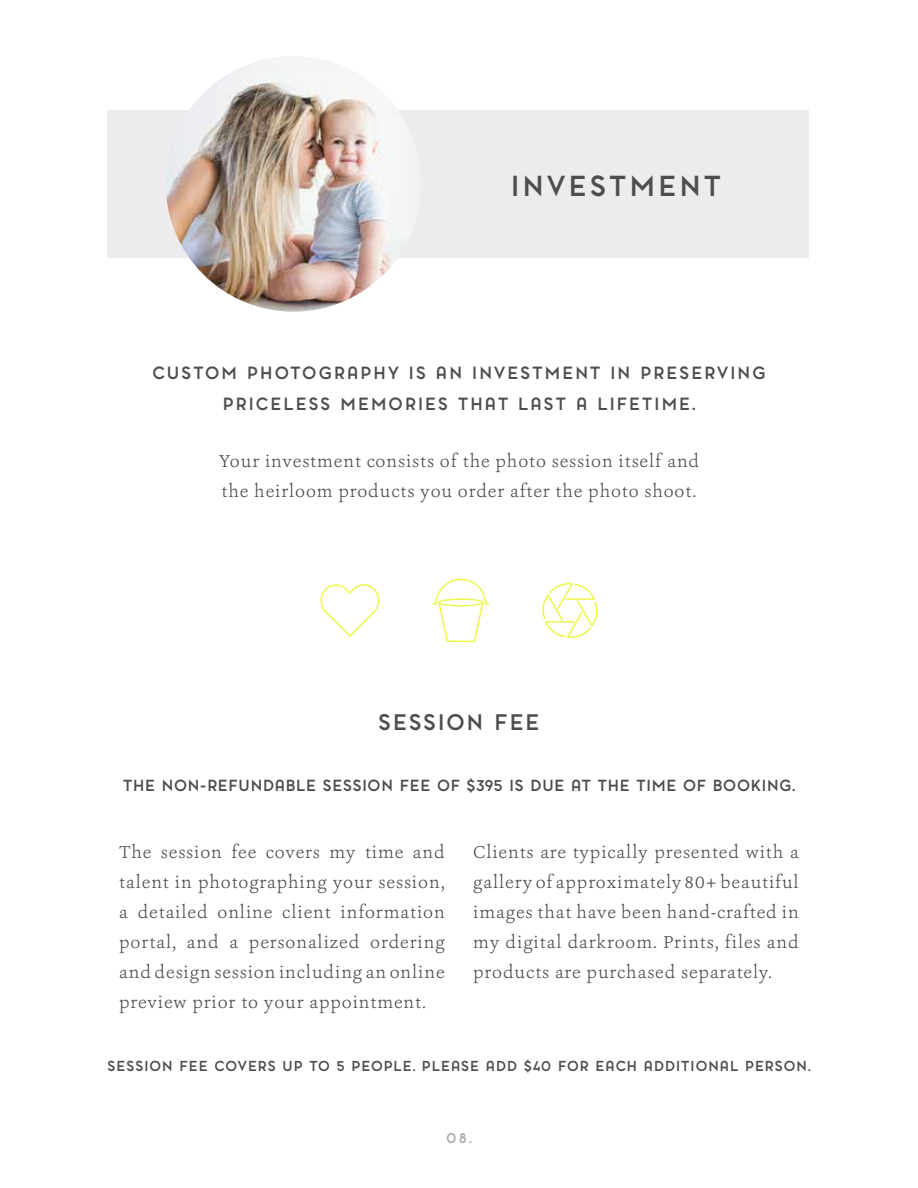
<style>
.page{position:relative;width:918px;height:1188px;background:#fff}
.page>*{position:absolute;margin:0;border:0;box-sizing:border-box;transform-origin:0 0}
.t1{font:700 27px "Pontiac";letter-spacing:.13em;color:#4d4d4d}
.t2{font:700 21px "Pontiac";letter-spacing:.1em;color:#4d4d4d}
.t3{font:300 18px/30px "Ashbury";letter-spacing:.05em;color:#4d4d4d;text-align:justify}
.t4{font:700 16.5px/31.5px "Pontiac";letter-spacing:.13em;color:#4d4d4d;text-align:center}
.t5{font:700 15px "Pontiac";letter-spacing:.05em;color:#4d4d4d}
.t6{font:700 13.5px "Pontiac";letter-spacing:.075em;color:#4d4d4d}
.t7{font:700 13.5px "Pontiac";color:#a9a9a9}
</style>
<div class="page">
<div style="left:107px;top:110px;width:702px;height:147px;background:#edebed"></div>
<img style="left:166px;top:56px;width:255px;height:256px;border-radius:128px">
<svg style="left:433px;top:579px;width:56px;height:63px"></svg>
<svg style="left:542px;top:583px;width:56px;height:55px"></svg>
<svg style="left:320px;top:584px;width:59px;height:53px"></svg>
<hr style="left:917px;top:0;width:1px;height:1188px;background:#686868">
<h1 class="t1" style="left:511px;top:167px;width:211px">INVESTMENT</h1>
<p class="t4" style="left:152px;top:356px;width:615px">CUSTOM PHOTOGRAPHY IS AN INVESTMENT IN PRESERVING<br>PRICELESS MEMORIES THAT LAST A LIFETIME.</p>
<p class="t3" style="left:219px;top:446px;width:482px">Your investment consists of the photo session itself and the heirloom products you order after the photo shoot.</p>
<p class="t2" style="left:379px;top:707px;width:162px">SESSION FEE</p>
<p class="t5" style="left:123px;top:775px;width:673px">THE NON-REFUNDABLE SESSION FEE OF $395 IS DUE AT THE TIME OF BOOKING.</p>
<p class="t3" style="left:119px;top:837px;width:327px">The session fee covers my time and talent in photographing your session, a detailed online client information portal, and a personalized ordering and design session including an online preview prior to your appointment.</p>
<p class="t3" style="left:473px;top:837px;width:327px">Clients are typically presented with a gallery of approximately 80+ beautiful images that have been hand-crafted in my digital darkroom. Prints, files and products are purchased separately.</p>
<p class="t6" style="left:108px;top:1056px;width:704px">SESSION FEE COVERS UP TO 5 PEOPLE. PLEASE ADD $40 FOR EACH ADDITIONAL PERSON.</p>
<p class="t7" style="left:446px;top:1128px;width:27px">08.</p>
</div>
